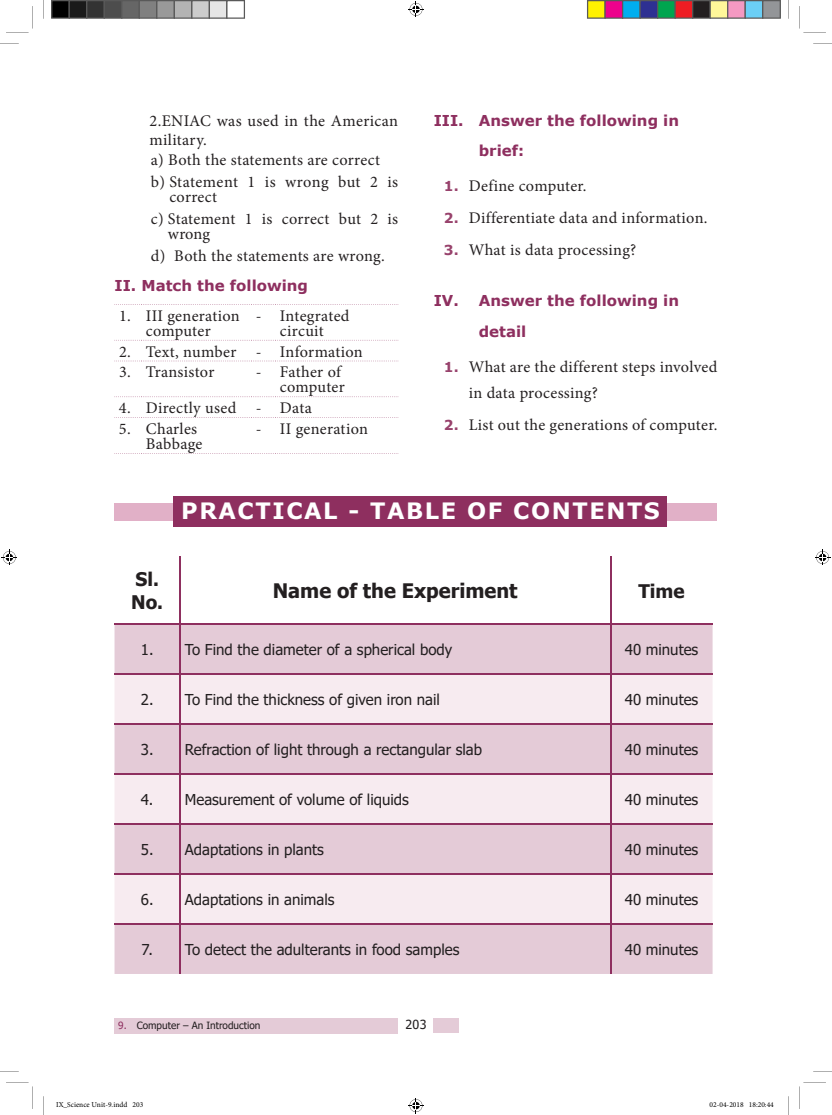
<style>
.page{position:relative;width:832px;height:1115px;background:#fff}
.page>*{position:absolute;margin:0;border:0;box-sizing:border-box;transform-origin:0 0}
.t1{font:700 22.5px "Verdana";letter-spacing:.07em;color:#fff}
.t2{font:700 20px "Tahoma";color:#231f20}
.t3{font:700 18.75px/22.5px "Tahoma";color:#231f20}
.t4{font:16.25px/15px "Minion Pro";letter-spacing:.015em;color:#231f20}
.t5{font:15px "Tahoma";color:#231f20}
.t6{font:700 15px/30.4px "Verdana";color:#8e2f5f}
.t7{font:12.5px "Tahoma";color:#231f20}
.t8{font:10px "Tahoma";color:#231f20}
.t9{font:7.5px "Minion Pro";color:#000}
.s1{font-family:"Verdana";font-weight:700;font-size:13.75px;color:#98426c}
.s2{color:#8e2f5f}
</style>
<div class="page">
<div style="left:114px;top:1018px;width:284px;height:15px;background:#e4cbd7"></div>
<div style="left:433px;top:1018px;width:25px;height:15px;background:#e4cbd7"></div>
<div style="left:114px;top:503px;width:603px;height:18px;background:#e1b0c7"></div>
<div style="left:173px;top:496px;width:493px;height:30px;background:#8e2f5f"></div>
<svg style="left:114px;top:340px;width:284px;height:1px"></svg>
<svg style="left:114px;top:361px;width:284px;height:1px"></svg>
<svg style="left:114px;top:396px;width:284px;height:1px"></svg>
<svg style="left:114px;top:417px;width:284px;height:1px"></svg>
<svg style="left:114px;top:453px;width:284px;height:1px"></svg>
<svg style="left:114px;top:304px;width:284px;height:1px"></svg>
<div style="left:114px;top:625px;width:598px;height:349px;background:#e4cbd7"></div>
<svg style="left:114px;top:675px;width:598px;height:248px;fill:#f7ebf0"></svg>
<hr style="left:179px;top:556px;width:1px;height:68px;background:#8e2f5f">
<hr style="left:609px;top:556px;width:2px;height:68px;background:#8e2f5f">
<hr style="left:179px;top:625px;width:1px;height:49px;background:#8e2f5f">
<hr style="left:609px;top:625px;width:2px;height:49px;background:#8e2f5f">
<hr style="left:179px;top:675px;width:1px;height:48px;background:#8e2f5f">
<hr style="left:609px;top:675px;width:2px;height:48px;background:#8e2f5f">
<hr style="left:179px;top:725px;width:1px;height:48px;background:#8e2f5f">
<hr style="left:609px;top:725px;width:2px;height:48px;background:#8e2f5f">
<hr style="left:179px;top:775px;width:1px;height:48px;background:#8e2f5f">
<hr style="left:609px;top:775px;width:2px;height:48px;background:#8e2f5f">
<hr style="left:179px;top:825px;width:1px;height:48px;background:#8e2f5f">
<hr style="left:609px;top:825px;width:2px;height:48px;background:#8e2f5f">
<hr style="left:179px;top:874px;width:1px;height:49px;background:#8e2f5f">
<hr style="left:609px;top:874px;width:2px;height:49px;background:#8e2f5f">
<hr style="left:179px;top:924px;width:1px;height:50px;background:#8e2f5f">
<hr style="left:609px;top:924px;width:2px;height:50px;background:#8e2f5f">
<hr style="left:114px;top:624px;width:66px;height:1px;background:#8e2f5f">
<hr style="left:180px;top:624px;width:430px;height:1px;background:#8e2f5f">
<hr style="left:610px;top:624px;width:102px;height:1px;background:#8e2f5f">
<hr style="left:114px;top:674px;width:66px;height:1px;background:#8e2f5f">
<hr style="left:180px;top:674px;width:430px;height:1px;background:#8e2f5f">
<hr style="left:610px;top:674px;width:102px;height:1px;background:#8e2f5f">
<hr style="left:114px;top:723px;width:66px;height:2px;background:#8e2f5f">
<hr style="left:180px;top:723px;width:430px;height:2px;background:#8e2f5f">
<hr style="left:610px;top:723px;width:102px;height:2px;background:#8e2f5f">
<hr style="left:114px;top:773px;width:66px;height:2px;background:#8e2f5f">
<hr style="left:180px;top:773px;width:430px;height:2px;background:#8e2f5f">
<hr style="left:610px;top:773px;width:102px;height:2px;background:#8e2f5f">
<hr style="left:114px;top:823px;width:66px;height:2px;background:#8e2f5f">
<hr style="left:180px;top:823px;width:430px;height:2px;background:#8e2f5f">
<hr style="left:610px;top:823px;width:102px;height:2px;background:#8e2f5f">
<hr style="left:114px;top:873px;width:66px;height:1px;background:#8e2f5f">
<hr style="left:180px;top:873px;width:430px;height:1px;background:#8e2f5f">
<hr style="left:610px;top:873px;width:102px;height:1px;background:#8e2f5f">
<hr style="left:114px;top:923px;width:66px;height:1px;background:#8e2f5f">
<hr style="left:180px;top:923px;width:430px;height:1px;background:#8e2f5f">
<hr style="left:610px;top:923px;width:102px;height:1px;background:#8e2f5f">
<svg style="left:0;top:43px;width:19px;height:1px"></svg>
<svg style="left:813px;top:43px;width:18px;height:1px"></svg>
<svg style="left:0;top:1071px;width:19px;height:1px"></svg>
<svg style="left:813px;top:1071px;width:18px;height:1px"></svg>
<svg style="left:43px;top:0;width:1px;height:19px"></svg>
<svg style="left:43px;top:1096px;width:1px;height:19px"></svg>
<svg style="left:6px;top:6px;width:27px;height:27px"></svg>
<svg style="left:6px;top:1082px;width:27px;height:27px"></svg>
<svg style="left:799px;top:6px;width:26px;height:27px"></svg>
<svg style="left:799px;top:1082px;width:26px;height:27px"></svg>
<svg style="left:408px;top:2px;width:15px;height:15px"></svg>
<svg style="left:408px;top:1098px;width:15px;height:15px"></svg>
<svg style="left:2px;top:550px;width:15px;height:15px"></svg>
<svg style="left:815px;top:550px;width:14px;height:15px"></svg>
<svg style="left:51px;top:0;width:194px;height:19px"></svg>
<svg style="left:587px;top:0;width:193px;height:19px"></svg>
<p class="t4" style="left:149px;top:111px;width:250px;line-height:19.4px">2.ENIAC was used in the American military.<br>a) Both the statements are correct</p>
<p class="t4" style="left:169px;top:174px;width:230px;text-indent:-19px">b) Statement 1 is wrong but 2 is correct</p>
<p class="t4" style="left:168px;top:212px;width:231px;text-indent:-17px">c) Statement 1 is correct but 2 is wrong</p>
<p class="t4" style="left:151px;top:249px;width:235px">d) Both the statements are wrong.</p>
<p class="t6" style="left:114px;top:270px;width:195px">II. Match the following</p>
<p class="t4" style="left:119px;top:308px;width:122px;text-align:center">1. III generation computer</p>
<p class="t4" style="left:256px;top:308px;width:95px;text-align:center">- Integrated circuit</p>
<p class="t4" style="left:119px;top:344px;width:245px">2. Text, number - Information</p>
<p class="t4" style="left:119px;top:365px;width:97px">3. Transistor</p>
<p class="t4" style="left:256px;top:365px;width:90px;text-align:right">- Father of computer</p>
<p class="t4" style="left:119px;top:400px;width:194px">4. Directly used - Data</p>
<p class="t4" style="left:146px;top:421px;width:58px;text-indent:-27px">5. Charles<br>Babbage</p>
<p class="t4" style="left:256px;top:421px;width:113px">- II generation</p>
<p class="t6" style="left:478px;top:105px;width:202px;text-indent:-45px">III. Answer the following in brief:</p>
<p class="t4" style="left:443px;top:179px;width:144px"><span class="s1">1.</span> Define computer.</p>
<p class="t4" style="left:443px;top:210px;width:265px"><span class="s1">2.</span> Differentiate data and information.</p>
<p class="t4" style="left:443px;top:242px;width:194px"><span class="s1">3.</span> What is data processing?</p>
<p class="t6" style="left:478px;top:285px;width:202px;text-indent:-45px">IV. Answer the following in detail</p>
<p class="t4" style="left:468px;top:353px;width:250px;line-height:26.6px;text-indent:-25px"><span class="s1">1.</span> What are the different steps involved in data processing?</p>
<p class="t4" style="left:443px;top:417px;width:275px"><span class="s1">2.</span> List out the generations of computer.</p>
<h1 class="t1" style="left:181px;top:494px;width:480px">PRACTICAL - TABLE OF CONTENTS</h1>
<p class="t3" style="left:131px;top:569px;width:32px">Sl.<br>No.</p>
<p class="t2" style="left:273px;top:577px;width:246px">Name of the Experiment</p>
<p class="t3" style="left:638px;top:580px;width:48px">Time</p>
<p class="t5" style="left:141px;top:639px;width:313px">1. To Find the diameter of a spherical body</p>
<p class="t5" style="left:624px;top:639px;width:75px">40 minutes</p>
<p class="t5" style="left:141px;top:689px;width:300px">2. To Find the thickness of given iron nail</p>
<p class="t5" style="left:624px;top:689px;width:75px">40 minutes</p>
<p class="t5" style="left:141px;top:739px;width:342px">3. Refraction of light through a rectangular slab</p>
<p class="t5" style="left:624px;top:739px;width:75px">40 minutes</p>
<p class="t5" style="left:141px;top:789px;width:269px">4. Measurement of volume of liquids</p>
<p class="t5" style="left:624px;top:789px;width:75px">40 minutes</p>
<p class="t5" style="left:141px;top:839px;width:184px">5. Adaptations in plants</p>
<p class="t5" style="left:624px;top:839px;width:75px">40 minutes</p>
<p class="t5" style="left:141px;top:889px;width:195px">6. Adaptations in animals</p>
<p class="t5" style="left:624px;top:889px;width:75px">40 minutes</p>
<p class="t5" style="left:141px;top:939px;width:319px">7. To detect the adulterants in food samples</p>
<p class="t5" style="left:624px;top:939px;width:75px">40 minutes</p>
<p class="t8" style="left:118px;top:1018px;width:143px"><span class="s2">9.</span> Computer – An Introduction</p>
<p class="t7" style="left:405px;top:1016px;width:22px">203</p>
<p class="t9" style="left:56px;top:1100px;width:89px">IX_Science Unit-9.indd 203</p>
<p class="t9" style="left:709px;top:1100px;width:66px">02-04-2018 18:20:44</p>
</div>
